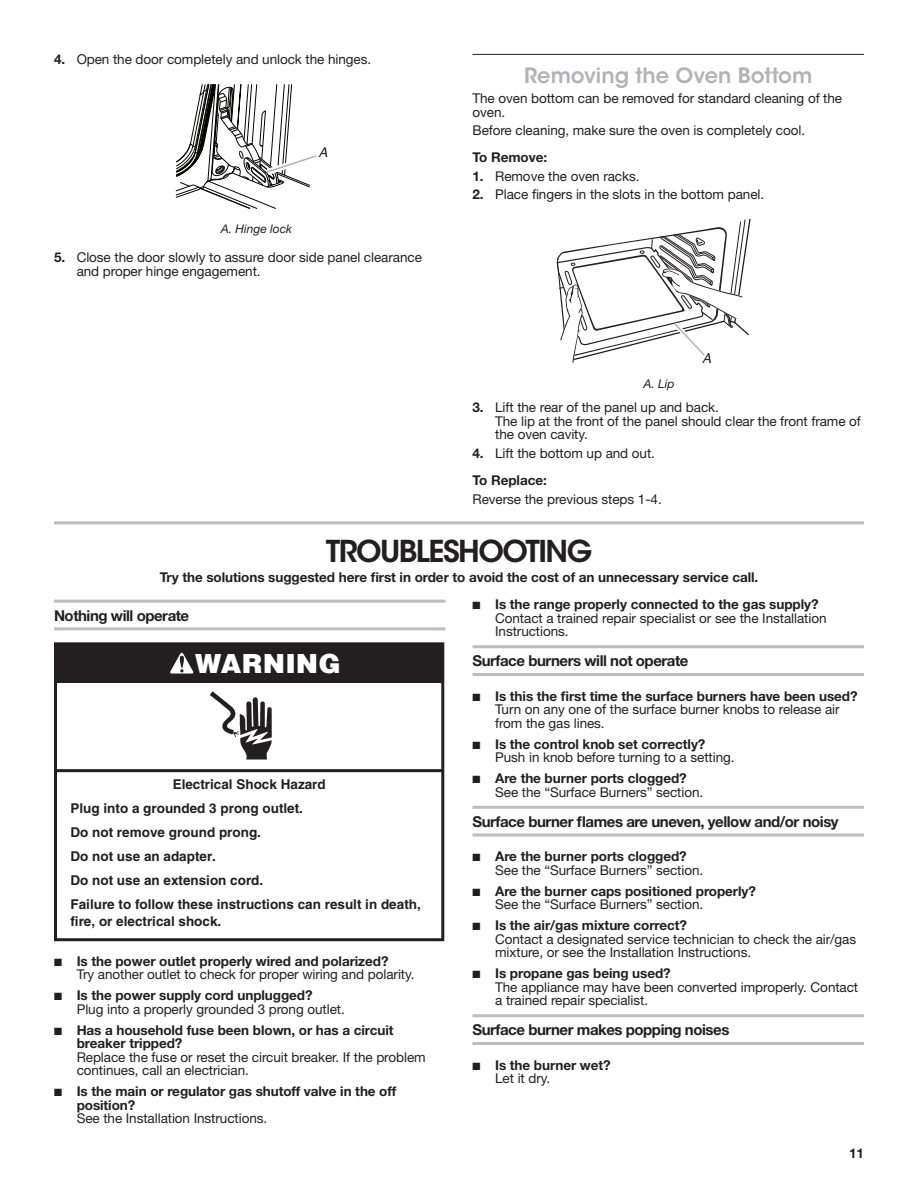
<style>
.page{position:relative;width:918px;height:1188px;background:#fff}
.page>*{position:absolute;margin:0;border:0;box-sizing:border-box;transform-origin:0 0}
.Heading_1_Cook{font:600 30px "ITC Avant Garde Std";letter-spacing:-.05em;color:#231f20}
.t1{font:900 27px "Helvetica";color:#fff}
.Heading_2_Cook{font:600 21px "ITC Avant Garde Std";color:#b2b3b7}
.Heading_3_double_Rul{font:700 15px "Helvetica Neue LT Std";letter-spacing:-.03em;color:#231f20}
.Bullet{font:13.5px/13.5px "Helvetica Neue LT Std";letter-spacing:-.005em;color:#231f20}
.t2{font:700 13.5px/24px "Helvetica";color:#231f20}
.Bullet-2{font:700 13.5px/13.5px "Helvetica Neue LT Std";letter-spacing:-.005em;color:#231f20}
.Body{font:13.5px/13.8px "Helvetica Neue LT Std";letter-spacing:-.005em;color:#231f20}
.Body_Bold{font:700 13.5px "Helvetica Neue LT Std";letter-spacing:-.005em;color:#231f20}
.Numbered_List_Start{font:13.5px "Helvetica Neue LT Std";letter-spacing:-.005em;color:#231f20}
.t3{font:italic 13.5px "Helvetica";color:#231f20}
.Table_Callouts{font:italic 12px "Helvetica Neue LT Std";color:#231f20}
.s1{font-weight:700}
.s2{font-weight:400}
</style>
<div class="page">
<hr style="left:472px;top:54px;width:392px;height:1px;background:#231f20">
<svg style="left:175px;top:84px;width:142px;height:125px"></svg>
<svg style="left:556px;top:219px;width:195px;height:144px"></svg>
<hr style="left:54px;top:521px;width:810px;height:3px;background:#bcbdc0">
<hr style="left:54px;top:600px;width:392px;height:3px;background:#bcbdc0">
<hr style="left:54px;top:627px;width:392px;height:3px;background:#bcbdc0">
<hr style="left:472px;top:645px;width:392px;height:3px;background:#bcbdc0">
<hr style="left:472px;top:673px;width:392px;height:3px;background:#bcbdc0">
<hr style="left:472px;top:806px;width:392px;height:3px;background:#bcbdc0">
<hr style="left:472px;top:834px;width:392px;height:3px;background:#bcbdc0">
<hr style="left:472px;top:1014px;width:392px;height:3px;background:#bcbdc0">
<hr style="left:472px;top:1042px;width:392px;height:3px;background:#bcbdc0">
<svg style="left:210px;top:691px;width:62px;height:69px"></svg>
<div style="left:56px;top:644px;width:387px;height:39px;background:#231f20"></div>
<hr style="left:56px;top:769px;width:387px;height:3px;background:#231f20">
<svg style="left:170px;top:653px;width:24px;height:21px"></svg>
<div style="left:54px;top:642px;width:390px;height:299px;border:3px solid #231f20"></div>
<p class="Bullet" style="left:54px;top:52px;width:319px"><span class="s1">4.</span> Open the door completely and unlock the hinges.</p>
<p class="t3" style="left:319px;top:142px;width:15px">A</p>
<p class="Table_Callouts" style="left:221px;top:221px;width:73px">A. Hinge lock</p>
<p class="Bullet" style="left:77px;top:251px;width:347px;text-indent:-23px"><span class="s1">5.</span> Close the door slowly to assure door side panel clearance and proper hinge engagement.</p>
<h2 class="Heading_2_Cook" style="left:524px;top:62px;width:290px">Removing the Oven Bottom</h2>
<p class="Body" style="left:472px;top:91px;width:371px">The oven bottom can be removed for standard cleaning of the oven.</p>
<p class="Body" style="left:472px;top:123px;width:334px">Before cleaning, make sure the oven is completely cool.</p>
<p class="Body_Bold" style="left:472px;top:149px;width:76px">To Remove:</p>
<p class="Numbered_List_Start" style="left:472px;top:168px;width:169px"><span class="s1">1.</span> Remove the oven racks.</p>
<p class="Bullet" style="left:472px;top:187px;width:293px"><span class="s1">2.</span> Place fingers in the slots in the bottom panel.</p>
<p class="Table_Callouts" style="left:644px;top:377px;width:33px">A. Lip</p>
<p class="t3" style="left:702px;top:348px;width:15px">A</p>
<p class="Bullet" style="left:495px;top:400px;width:367px;text-indent:-23px"><span class="s1">3.</span> Lift the rear of the panel up and back.<br>The lip at the front of the panel should clear the front frame of the oven cavity.</p>
<p class="Bullet" style="left:472px;top:446px;width:184px"><span class="s1">4.</span> Lift the bottom up and out.</p>
<p class="Body_Bold" style="left:472px;top:472px;width:76px">To Replace:</p>
<p class="Body" style="left:472px;top:492px;width:191px">Reverse the previous steps 1-4.</p>
<h1 class="Heading_1_Cook" style="left:326px;top:532px;width:268px">TROUBLESHOOTING</h1>
<p class="Body_Bold" style="left:160px;top:569px;width:600px">Try the solutions suggested here first in order to avoid the cost of an unnecessary service call.</p>
<h3 class="Heading_3_double_Rul" style="left:54px;top:606px;width:137px">Nothing will operate</h3>
<p class="Bullet" style="left:495px;top:598px;width:333px;text-indent:-23px">■ <span class="s1">Is the range properly connected to the gas supply?<br></span>Contact a trained repair specialist or see the Installation<br>Instructions.</p>
<h3 class="Heading_3_double_Rul" style="left:472px;top:652px;width:218px">Surface burners will not operate</h3>
<p class="Bullet" style="left:495px;top:689px;width:364px;text-indent:-23px">■ <span class="s1">Is this the first time the surface burners have been used?<br></span>Turn on any one of the surface burner knobs to release air from the gas lines.</p>
<p class="Bullet" style="left:495px;top:737px;width:241px;text-indent:-23px">■ <span class="s1">Is the control knob set correctly?<br></span>Push in knob before turning to a setting.</p>
<p class="Bullet" style="left:495px;top:772px;width:210px;text-indent:-23px">■ <span class="s1">Are the burner ports clogged?<br></span>See the “Surface Burners” section.</p>
<h3 class="Heading_3_double_Rul" style="left:472px;top:812px;width:368px">Surface burner flames are uneven, yellow and/or noisy</h3>
<p class="Bullet" style="left:495px;top:850px;width:210px;text-indent:-23px">■ <span class="s1">Are the burner ports clogged?<br></span>See the “Surface Burners” section.</p>
<p class="Bullet-2" style="left:495px;top:884px;width:262px;text-indent:-23px">■ Are the burner caps positioned properly?<br><span class="s2">See the “Surface Burners” section.</span></p>
<p class="Bullet" style="left:495px;top:919px;width:363px;text-indent:-23px">■ <span class="s1">Is the air/gas mixture correct?<br></span>Contact a designated service technician to check the air/gas mixture, or see the Installation Instructions.</p>
<p class="Bullet" style="left:495px;top:967px;width:365px;text-indent:-23px">■ <span class="s1">Is propane gas being used?<br></span>The appliance may have been converted improperly. Contact a trained repair specialist.</p>
<h3 class="Heading_3_double_Rul" style="left:472px;top:1021px;width:258px">Surface burner makes popping noises</h3>
<p class="Bullet-2" style="left:495px;top:1058px;width:117px;text-indent:-23px">■ Is the burner wet?<br><span class="s2">Let it dry.</span></p>
<p class="t1" style="left:195px;top:647px;width:148px">WARNING</p>
<p class="t2" style="left:70px;top:772px;width:352px;text-indent:102px">Electrical Shock Hazard<br>Plug into a grounded 3 prong outlet.<br>Do not remove ground prong.<br>Do not use an adapter.<br>Do not use an extension cord.<br>Failure to follow these instructions can result in death,</p>
<p class="t2" style="left:70px;top:909px;width:152px">fire, or electrical shock.</p>
<p class="Bullet" style="left:77px;top:954px;width:339px;text-indent:-23px">■ <span class="s1">Is the power outlet properly wired and polarized?<br></span>Try another outlet to check for proper wiring and polarity.</p>
<p class="Bullet" style="left:77px;top:988px;width:270px;text-indent:-23px">■ <span class="s1">Is the power supply cord unplugged?<br></span>Plug into a properly grounded 3 prong outlet.</p>
<p class="Bullet" style="left:77px;top:1023px;width:351px;text-indent:-23px">■ <span class="s1">Has a household fuse been blown, or has a circuit breaker tripped?<br></span>Replace the fuse or reset the circuit breaker. If the problem continues, call an electrician.</p>
<p class="Bullet-2" style="left:77px;top:1084px;width:321px;text-indent:-23px">■ Is the main or regulator gas shutoff valve in the off position?<br><span class="s2">See the Installation Instructions.</span></p>
<p class="Bullet-2" style="left:849px;top:1146px;width:16px">11</p>
</div>
